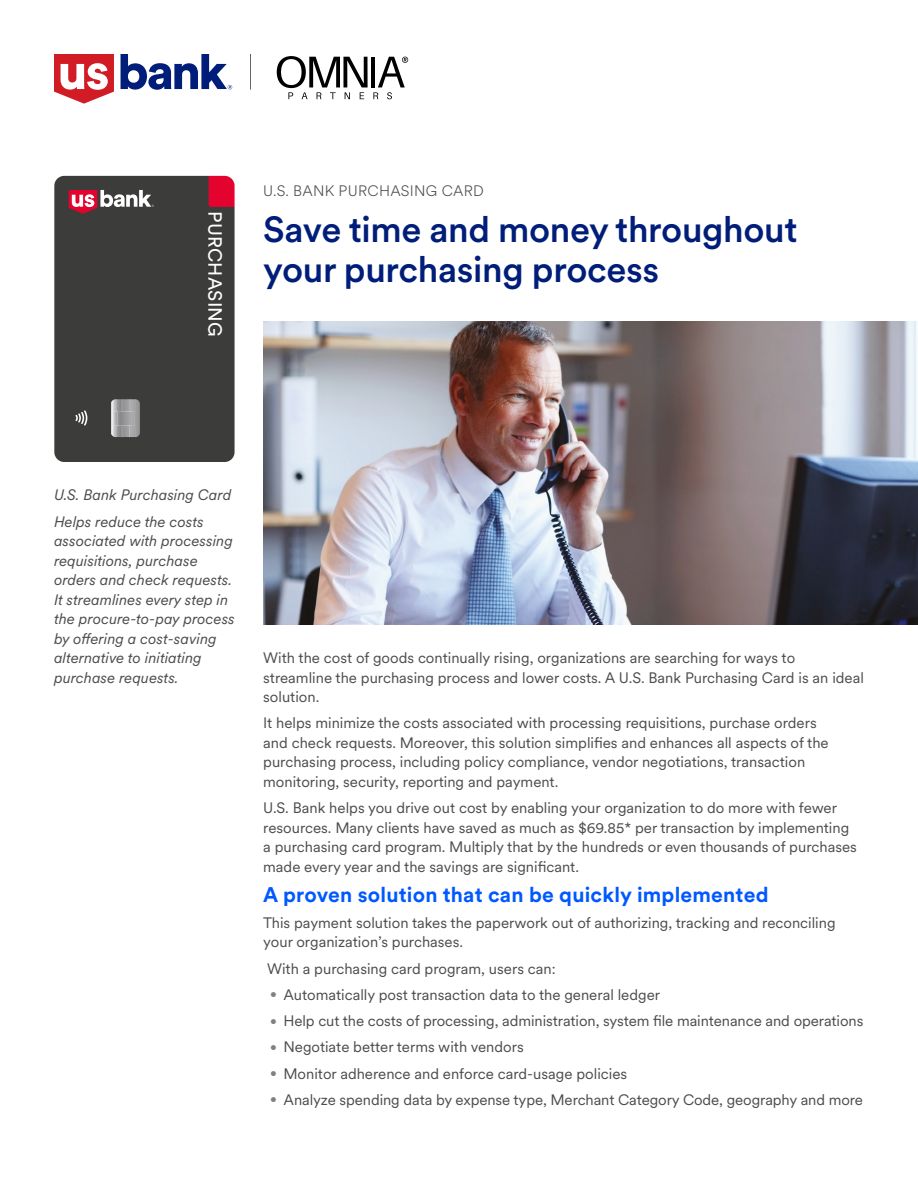
<style>
.page{position:relative;width:918px;height:1188px;background:#fff}
.page>*{position:absolute;margin:0;border:0;box-sizing:border-box;transform-origin:0 0}
.t1{font:500 36px/39.6px "U.S.Bank Circular";letter-spacing:-.01em;color:#001e79}
.t2{font:700 21px "U.S.Bank Circular";letter-spacing:.01em;color:#0058ff}
.t3{font:18.9px "U.S.Bank Circular";letter-spacing:.01em;color:#fff}
.t4{font:15px/19.5px "U.S.Bank Circular";color:#4c4c50}
.t5{font:italic 15px/19.5px "U.S.Bank Circular";color:#4c4c50}
.t6{font:300 15px "U.S.Bank Circular";letter-spacing:.02em;color:#4c4c50}
.s1{font-size:12px;color:#7f7f84}
</style>
<div class="page">
<img style="left:263px;top:321px;width:655px;height:304px">
<div style="left:55px;top:176px;width:180px;height:286px;background:#3c3c3b"></div>
<svg style="left:121px;top:54px;width:111px;height:36px"></svg>
<svg style="left:54px;top:54px;width:60px;height:50px"></svg>
<hr style="left:250px;top:54px;width:1px;height:36px;background:#66666a">
<svg style="left:277px;top:56px;width:131px;height:43px"></svg>
<p class="t3" style="left:228px;top:211px;width:127px;rotate:90deg">PURCHASING</p>
<p class="t6" style="left:263px;top:180px;width:222px">U.S. BANK PURCHASING CARD</p>
<h1 class="t1" style="left:263px;top:208px;width:536px">Save time and money throughout your purchasing process</h1>
<p class="t5" style="left:54px;top:481px;width:179px;line-height:26.2px">U.S. Bank Purchasing Card<br>Helps reduce the costs</p>
<p class="t5" style="left:54px;top:530px;width:182px">associated with processing requisitions, purchase orders and check requests.<br>It streamlines every step in the procure-to-pay process by offering a cost-saving alternative to initiating purchase requests.</p>
<p class="t4" style="left:263px;top:648px;width:602px">With the cost of goods continually rising, organizations are searching for ways to streamline the purchasing process and lower costs. A U.S. Bank Purchasing Card is an ideal solution.</p>
<p class="t4" style="left:263px;top:713px;width:567px">It helps minimize the costs associated with processing requisitions, purchase orders and check requests. Moreover, this solution simplifies and enhances all aspects of the purchasing process, including policy compliance, vendor negotiations, transaction monitoring, security, reporting and payment.</p>
<p class="t4" style="left:263px;top:798px;width:595px">U.S. Bank helps you drive out cost by enabling your organization to do more with fewer resources. Many clients have saved as much as $69.85* per transaction by implementing a purchasing card program. Multiply that by the hundreds or even thousands of purchases made every year and the savings are significant.</p>
<h2 class="t2" style="left:263px;top:880px;width:507px">A proven solution that can be quickly implemented</h2>
<p class="t4" style="left:263px;top:912px;width:574px">This payment solution takes the paperwork out of authorizing, tracking and reconciling your organization’s purchases.</p>
<p class="t4" style="left:267px;top:958px;width:290px">With a purchasing card program, users can:</p>
<p class="t4" style="left:270px;top:984px;width:392px"><span class="s1">•</span> Automatically post transaction data to the general ledger</p>
<p class="t4" style="left:270px;top:1010px;width:595px"><span class="s1">•</span> Help cut the costs of processing, administration, system file maintenance and operations</p>
<p class="t4" style="left:270px;top:1037px;width:255px"><span class="s1">•</span> Negotiate better terms with vendors</p>
<p class="t4" style="left:270px;top:1063px;width:359px"><span class="s1">•</span> Monitor adherence and enforce card-usage policies</p>
<p class="t4" style="left:270px;top:1089px;width:595px"><span class="s1">•</span> Analyze spending data by expense type, Merchant Category Code, geography and more</p>
</div>
